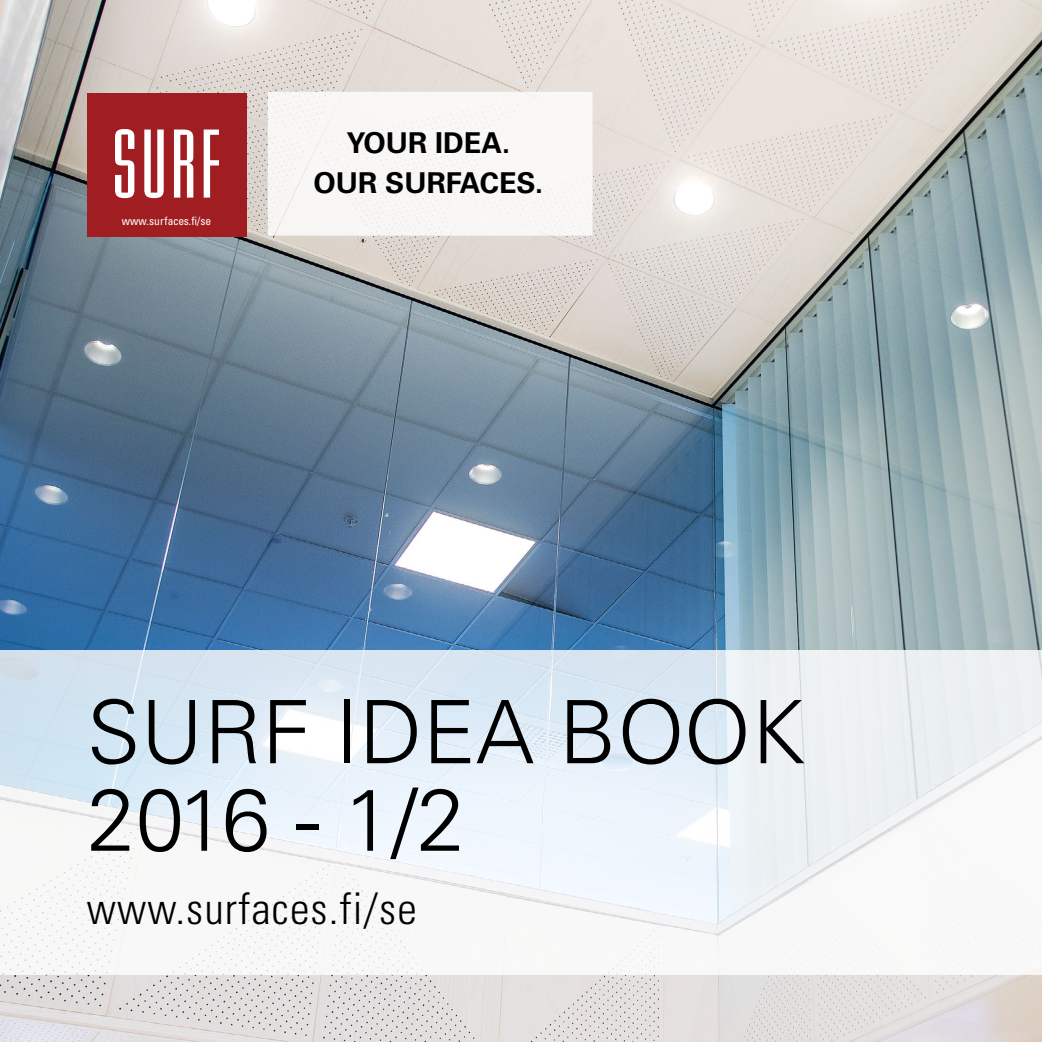
<style>
.page{position:relative;width:1042px;height:1042px;background:#fff}
.page>*{position:absolute;margin:0;border:0;box-sizing:border-box;transform-origin:0 0}
.t1{font:300 87.5px/87.5px "Univers LT Std";color:#000}
.t2{font:300 condensed 43.75px "Univers LT Std";letter-spacing:.025em;color:#000}
.t3{font:700 28.7px/39.7px "Univers LT Std";color:#000;text-align:center}
.t4{font:condensed 11.55px "Univers LT Std";color:#fff}
</style>
<div class="page">
<img style="left:0;top:0;width:1042px;height:1042px">
<svg style="left:0;top:650px;width:1042px;height:325px"></svg>
<div style="left:268px;top:92px;width:324px;height:144px;background:#f9f7f6"></div>
<div style="left:87px;top:93px;width:159px;height:144px;background:#a01e21"></div>
<svg style="left:115px;top:129px;width:104px;height:69px"></svg>
<p class="t4" style="left:122px;top:214px;width:91px">www.surfaces.fi/se</p>
<p class="t3" style="left:313px;top:124px;width:231px">YOUR IDEA.<br>OUR SURFACES.</p>
<h1 class="t1" style="left:87px;top:688px;width:719px">SURF IDEA BOOK<br>2016 - 1/2</h1>
<h2 class="t2" style="left:87px;top:882px;width:331px">www.surfaces.fi/se</h2>
</div>
